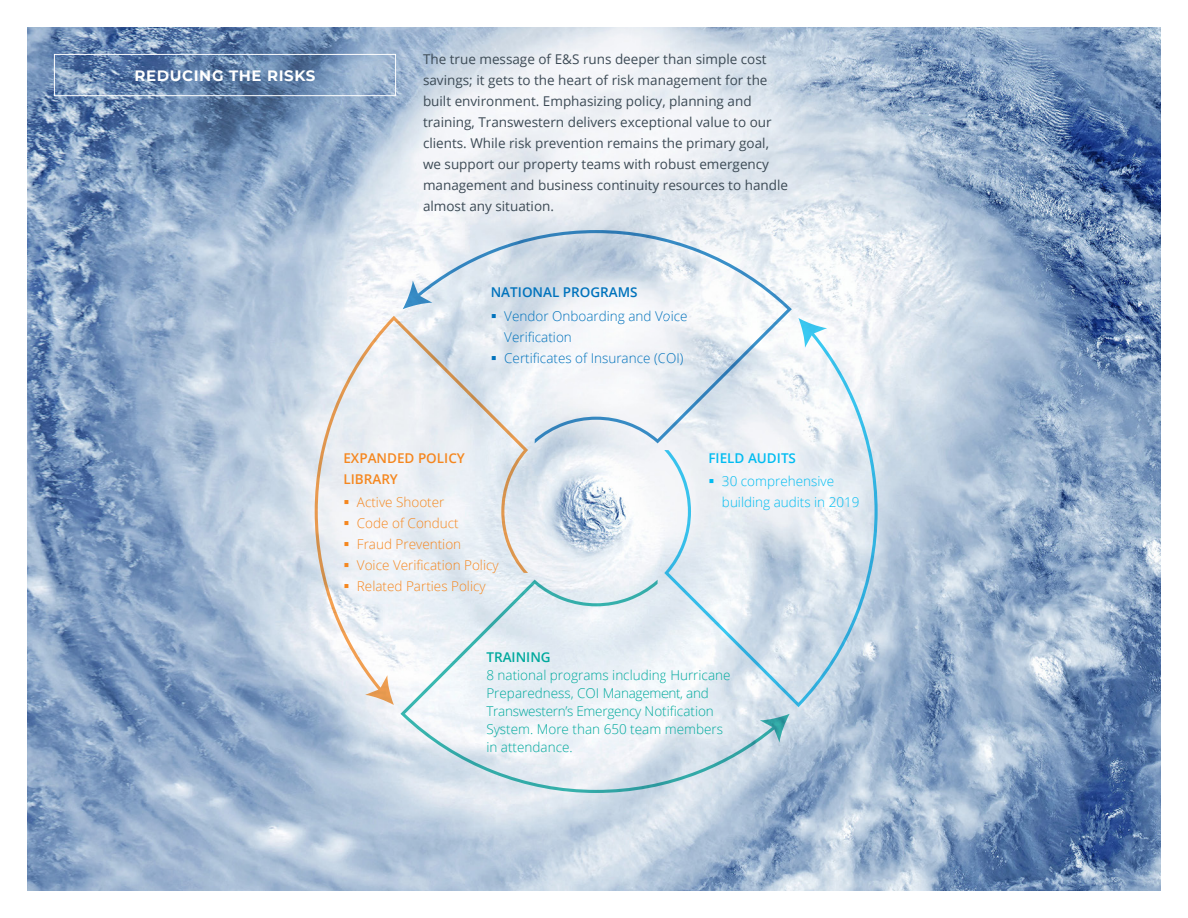
<style>
.page{position:relative;width:1188px;height:918px;background:#fff}
.page>*{position:absolute;margin:0;border:0;box-sizing:border-box;transform-origin:0 0}
.t1{font:700 15px "Montserrat";letter-spacing:.04em;color:#fff}
.Paragraphs{font:13.5px/21px "Open Sans";color:#3c4a55}
.Paragraphs-2{font:300 13.5px/18px "Open Sans";color:#00a99d}
.t2{font:300 13.5px "Open Sans";color:#f5871f}
.t3{font:300 13.5px/21px "Open Sans";color:#0072bc}
.t4{font:300 13.5px/21px "Open Sans";color:#00bcf1}
.t5{font:600 13.5px/21px "Open Sans";color:#f5871f}
.t6{font:600 13.5px "Open Sans";color:#0072bc}
.t7{font:600 13.5px "Open Sans";color:#00bcf1}
.t8{font:600 13.5px "Open Sans";color:#00a99d}
</style>
<div class="page">
<img style="left:27px;top:27px;width:1134px;height:864px">
<div style="left:54px;top:54px;width:342px;height:42px;border:1px solid #fff"></div>
<svg style="left:403px;top:230px;width:389px;height:213px"></svg>
<svg style="left:400px;top:580px;width:390px;height:213px;fill:#e5edf4"></svg>
<svg style="left:315px;top:316px;width:213px;height:389px;fill:#e9eff4"></svg>
<svg style="left:664px;top:318px;width:214px;height:389px"></svg>
<svg style="left:710px;top:479px;width:4px;height:4px"></svg>
<svg style="left:492px;top:314px;width:4px;height:4px"></svg>
<svg style="left:492px;top:356px;width:4px;height:4px"></svg>
<svg style="left:345px;top:500px;width:3px;height:4px"></svg>
<svg style="left:345px;top:521px;width:3px;height:4px"></svg>
<svg style="left:345px;top:542px;width:3px;height:4px"></svg>
<svg style="left:345px;top:563px;width:3px;height:4px"></svg>
<svg style="left:345px;top:584px;width:3px;height:4px"></svg>
<h1 class="t1" style="left:134px;top:65px;width:183px">REDUCING THE RISKS</h1>
<p class="Paragraphs" style="left:423px;top:49px;width:367px">The true message of E&amp;S runs deeper than simple cost savings; it gets to the heart of risk management for the built environment. Emphasizing policy, planning and training, Transwestern delivers exceptional value to our clients. While risk prevention remains the primary goal, we support our property teams with robust emergency management and business continuity resources to handle almost any situation.</p>
<h2 class="t6" style="left:491px;top:283px;width:148px">NATIONAL PROGRAMS</h2>
<p class="t3" style="left:504px;top:305px;width:185px">Vendor Onboarding and Voice<br>Verification</p>
<p class="t3" style="left:504px;top:347px;width:181px">Certificates of Insurance (COI)</p>
<h2 class="t5" style="left:343px;top:447px;width:123px">EXPANDED POLICY<br>LIBRARY</h2>
<p class="t2" style="left:357px;top:493px;width:89px">Active Shooter</p>
<p class="t2" style="left:357px;top:514px;width:103px">Code of Conduct</p>
<p class="t2" style="left:357px;top:535px;width:106px">Fraud Prevention</p>
<p class="t2" style="left:357px;top:556px;width:143px">Voice Verification Policy</p>
<p class="t2" style="left:357px;top:577px;width:130px">Related Parties Policy</p>
<h2 class="t7" style="left:708px;top:448px;width:89px">FIELD AUDITS</h2>
<p class="t4" style="left:722px;top:470px;width:139px">30 comprehensive building audits in 2019</p>
<h2 class="t8" style="left:486px;top:648px;width:66px">TRAINING</h2>
<p class="Paragraphs-2" style="left:486px;top:666px;width:246px">8 national programs including Hurricane Preparedness, COI Management, and Transwestern’s Emergency Notification System. More than 650 team members in attendance.</p>
</div>
